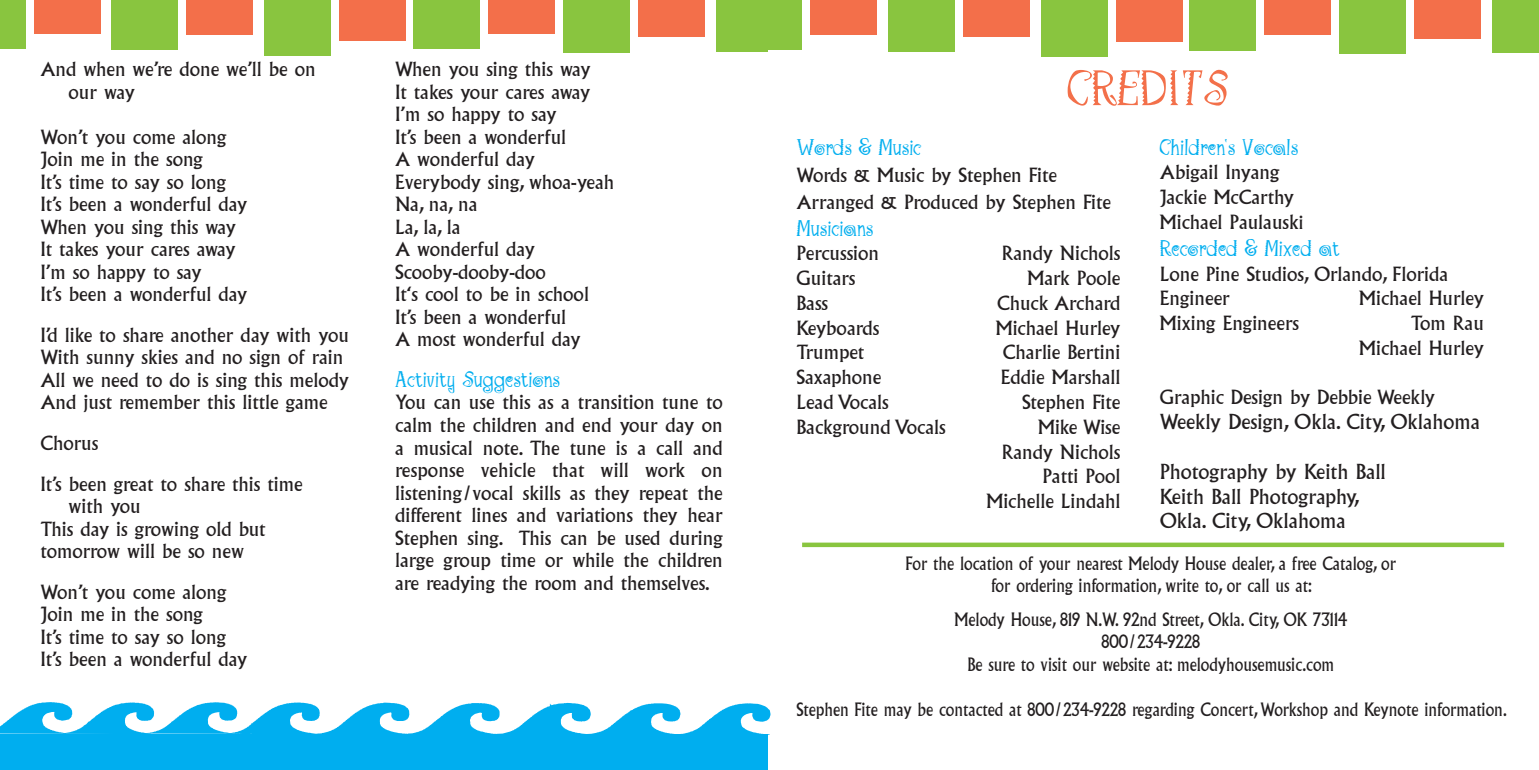
<style>
.page{position:relative;width:1539px;height:770px;background:#fff}
.page>*{position:absolute;margin:0;border:0;box-sizing:border-box;transform-origin:0 0}
.t1{font:54px "Maraca";color:#f3704a}
.t2{font:24.75px "Maraca";color:#00aeef}
.t3{font:20.25px "Albertus";color:#231f20}
.t4{font:19.12px/22.5px "Albertus";color:#231f20}
.t5{font:18px "Albertus";color:#231f20;scale:.88 1}
.s1{font-size:18px}
</style>
<div class="page">
<div style="left:802px;top:542px;width:702px;height:5px;background:#89c53f"></div>
<div style="left:0;top:0;width:26px;height:48px;background:#89c53f"></div>
<div style="left:34px;top:0;width:67px;height:33px;background:#f36f4a"></div>
<div style="left:112px;top:0;width:66px;height:50px;background:#89c53f"></div>
<div style="left:187px;top:0;width:66px;height:35px;background:#f36f4a"></div>
<div style="left:265px;top:0;width:66px;height:56px;background:#89c53f"></div>
<div style="left:340px;top:0;width:66px;height:40px;background:#f36f4a"></div>
<div style="left:413px;top:0;width:67px;height:49px;background:#89c53f"></div>
<div style="left:488px;top:0;width:67px;height:34px;background:#f36f4a"></div>
<div style="left:563px;top:0;width:66px;height:52px;background:#89c53f"></div>
<div style="left:638px;top:0;width:66px;height:37px;background:#f36f4a"></div>
<div style="left:716px;top:0;width:56px;height:51px;background:#89c53f"></div>
<div style="left:768px;top:0;width:771px;height:59px;background:#fff"></div>
<div style="left:768px;top:0;width:34px;height:50px;background:#89c53f"></div>
<div style="left:811px;top:0;width:66px;height:35px;background:#f36f4a"></div>
<div style="left:888px;top:0;width:66px;height:51px;background:#89c53f"></div>
<div style="left:963px;top:0;width:66px;height:36px;background:#f36f4a"></div>
<div style="left:1041px;top:0;width:66px;height:57px;background:#89c53f"></div>
<div style="left:1116px;top:0;width:66px;height:42px;background:#f36f4a"></div>
<div style="left:1189px;top:0;width:67px;height:50px;background:#89c53f"></div>
<div style="left:1264px;top:0;width:67px;height:35px;background:#f36f4a"></div>
<div style="left:1339px;top:0;width:66px;height:53px;background:#89c53f"></div>
<div style="left:1414px;top:0;width:66px;height:38px;background:#f36f4a"></div>
<div style="left:1492px;top:0;width:47px;height:52px;background:#89c53f"></div>
<svg style="left:0;top:702px;width:771px;height:33px"></svg>
<div style="left:0;top:733px;width:768px;height:37px;background:#00aeef"></div>
<p class="t4" style="left:40px;top:58px;width:277px">And when we’re done we’ll be on</p>
<p class="t4" style="left:69px;top:81px;width:68px">our way</p>
<p class="t4" style="left:40px;top:126px;width:187px">Won’t you come along</p>
<p class="t4" style="left:40px;top:148px;width:164px">Join me in the song</p>
<p class="t4" style="left:40px;top:171px;width:187px">It’s time to say so long</p>
<p class="t4" style="left:40px;top:193px;width:209px">It’s been a wonderful day</p>
<p class="t4" style="left:40px;top:216px;width:197px">When you sing this way</p>
<p class="t4" style="left:40px;top:238px;width:197px">It takes your cares away</p>
<p class="t4" style="left:40px;top:261px;width:163px">I’m so happy to say</p>
<p class="t4" style="left:40px;top:283px;width:209px">It’s been a wonderful day</p>
<p class="t4" style="left:40px;top:324px;width:310px">I’d like to share another day with you</p>
<p class="t4" style="left:40px;top:346px;width:304px">With sunny skies and no sign of rain</p>
<p class="t4" style="left:40px;top:369px;width:310px">All we need to do is sing this melody</p>
<p class="t4" style="left:40px;top:391px;width:289px">And just remember this little game</p>
<p class="t4" style="left:40px;top:432px;width:59px">Chorus</p>
<p class="t4" style="left:40px;top:472px;width:264px">It’s been great to share this time</p>
<p class="t4" style="left:68px;top:495px;width:74px">with you</p>
<p class="t4" style="left:40px;top:517px;width:227px">This day is growing old but tomorrow will be so new</p>
<p class="t4" style="left:40px;top:580px;width:187px">Won’t you come along</p>
<p class="t4" style="left:40px;top:603px;width:164px">Join me in the song</p>
<p class="t4" style="left:40px;top:625px;width:187px">It’s time to say so long</p>
<p class="t4" style="left:40px;top:648px;width:209px">It’s been a wonderful day</p>
<p class="t4" style="left:395px;top:58px;width:197px">When you sing this way</p>
<p class="t4" style="left:395px;top:81px;width:197px">It takes your cares away</p>
<p class="t4" style="left:395px;top:103px;width:163px">I’m so happy to say</p>
<p class="t4" style="left:395px;top:126px;width:173px">It’s been a wonderful</p>
<p class="t4" style="left:395px;top:148px;width:141px">A wonderful day</p>
<p class="t4" style="left:395px;top:171px;width:221px">Everybody sing, whoa-yeah</p>
<p class="t4" style="left:395px;top:193px;width:84px">Na, na, na</p>
<p class="t4" style="left:395px;top:216px;width:67px">La, la, la</p>
<p class="t4" style="left:395px;top:238px;width:141px">A wonderful day</p>
<p class="t4" style="left:395px;top:261px;width:152px">Scooby-dooby-doo</p>
<p class="t4" style="left:395px;top:283px;width:195px">It‘s cool to be in school</p>
<p class="t4" style="left:395px;top:306px;width:173px">It’s been a wonderful</p>
<p class="t4" style="left:395px;top:328px;width:187px">A most wonderful day</p>
<p class="t2" style="left:395px;top:366px;width:166px">Activity Suggestions</p>
<p class="t4" style="left:395px;top:391px;width:329px;text-align:justify">You can use this as a transition tune to calm the children and end your day on a musical note. The tune is a call and response vehicle that will work on listening/vocal skills as they repeat the different lines and variations they hear Stephen sing. This can be used during large group time or while the children are readying the room and themselves.</p>
<p class="t1" style="left:1067px;top:61px;width:162px">CREDITS</p>
<p class="t2" style="left:796px;top:134px;width:126px">Words &amp; Music</p>
<p class="t4" style="left:796px;top:164px;width:262px">Words &amp; Music by Stephen Fite</p>
<p class="t4" style="left:796px;top:191px;width:316px">Arranged &amp; Produced by Stephen Fite</p>
<p class="t2" style="left:796px;top:215px;width:78px">Musicians</p>
<p class="t4" style="left:796px;top:242px;width:84px">Percussion</p>
<p class="t4" style="left:1002px;top:242px;width:120px">Randy Nichols</p>
<p class="t4" style="left:796px;top:267px;width:60px">Guitars</p>
<p class="t4" style="left:1027px;top:267px;width:95px">Mark Poole</p>
<p class="t4" style="left:796px;top:292px;width:33px">Bass</p>
<p class="t4" style="left:997px;top:292px;width:125px">Chuck Archard</p>
<p class="t4" style="left:796px;top:317px;width:84px">Keyboards</p>
<p class="t4" style="left:996px;top:317px;width:126px">Michael Hurley</p>
<p class="t4" style="left:796px;top:341px;width:69px">Trumpet</p>
<p class="t4" style="left:1003px;top:341px;width:119px">Charlie Bertini</p>
<p class="t4" style="left:796px;top:366px;width:86px">Saxaphone</p>
<p class="t4" style="left:1001px;top:366px;width:121px">Eddie Marshall</p>
<p class="t4" style="left:796px;top:391px;width:94px">Lead Vocals</p>
<p class="t4" style="left:1022px;top:391px;width:100px">Stephen Fite</p>
<p class="t4" style="left:796px;top:416px;width:151px">Background Vocals</p>
<p class="t4" style="left:1038px;top:416px;width:84px">Mike Wise</p>
<p class="t4" style="left:1002px;top:440px;width:120px">Randy Nichols</p>
<p class="t4" style="left:1043px;top:465px;width:79px">Patti Pool</p>
<p class="t4" style="left:986px;top:490px;width:136px">Michelle Lindahl</p>
<p class="t2" style="left:1160px;top:134px;width:140px">Children‘s Vocals</p>
<p class="t4" style="left:1160px;top:160px;width:145px;line-height:24.8px">Abigail Inyang<br>Jackie McCarthy<br>Michael Paulausk<span class="s1">i</span></p>
<p class="t2" style="left:1160px;top:235px;width:181px">Recorded &amp; Mixed at</p>
<p class="t4" style="left:1160px;top:263px;width:290px">Lone Pine Studios, Orlando, Florida</p>
<p class="t4" style="left:1160px;top:287px;width:72px">Engineer</p>
<p class="t4" style="left:1359px;top:287px;width:126px">Michael Hurley</p>
<p class="t4" style="left:1160px;top:312px;width:141px">Mixing Engineers</p>
<p class="t4" style="left:1411px;top:312px;width:75px">Tom Rau</p>
<p class="t4" style="left:1359px;top:337px;width:126px">Michael Hurley</p>
<p class="t4" style="left:1160px;top:386px;width:277px">Graphic Design by Debbie Weekly</p>
<p class="t3" style="left:1160px;top:410px;width:322px">Weekly Design, Okla. City, Oklahoma</p>
<p class="t3" style="left:1160px;top:459px;width:227px">Photography by Keith Ball</p>
<p class="t3" style="left:1160px;top:484px;width:201px">Keith Ball Photography,</p>
<p class="t3" style="left:1160px;top:509px;width:187px">Okla. City, Oklahoma</p>
<p class="t5" style="left:905px;top:552px;width:559px">For the location of your nearest Melody House dealer, a free Catalog, or</p>
<p class="t5" style="left:991px;top:575px;width:366px">for ordering information, write to, or call us at:</p>
<p class="t5" style="left:954px;top:608px;width:448px">Melody House, 819 N.W. 92nd Street, Okla. City, OK 73114</p>
<p class="t5" style="left:1102px;top:631px;width:114px">800/234-9228</p>
<p class="t5" style="left:967px;top:653px;width:418px">Be sure to visit our website at: melodyhousemusic.com</p>
<p class="t5" style="left:796px;top:698px;width:809px">Stephen Fite may be contacted at 800/234-9228 regarding Concert, Workshop and Keynote information.</p>
</div>
